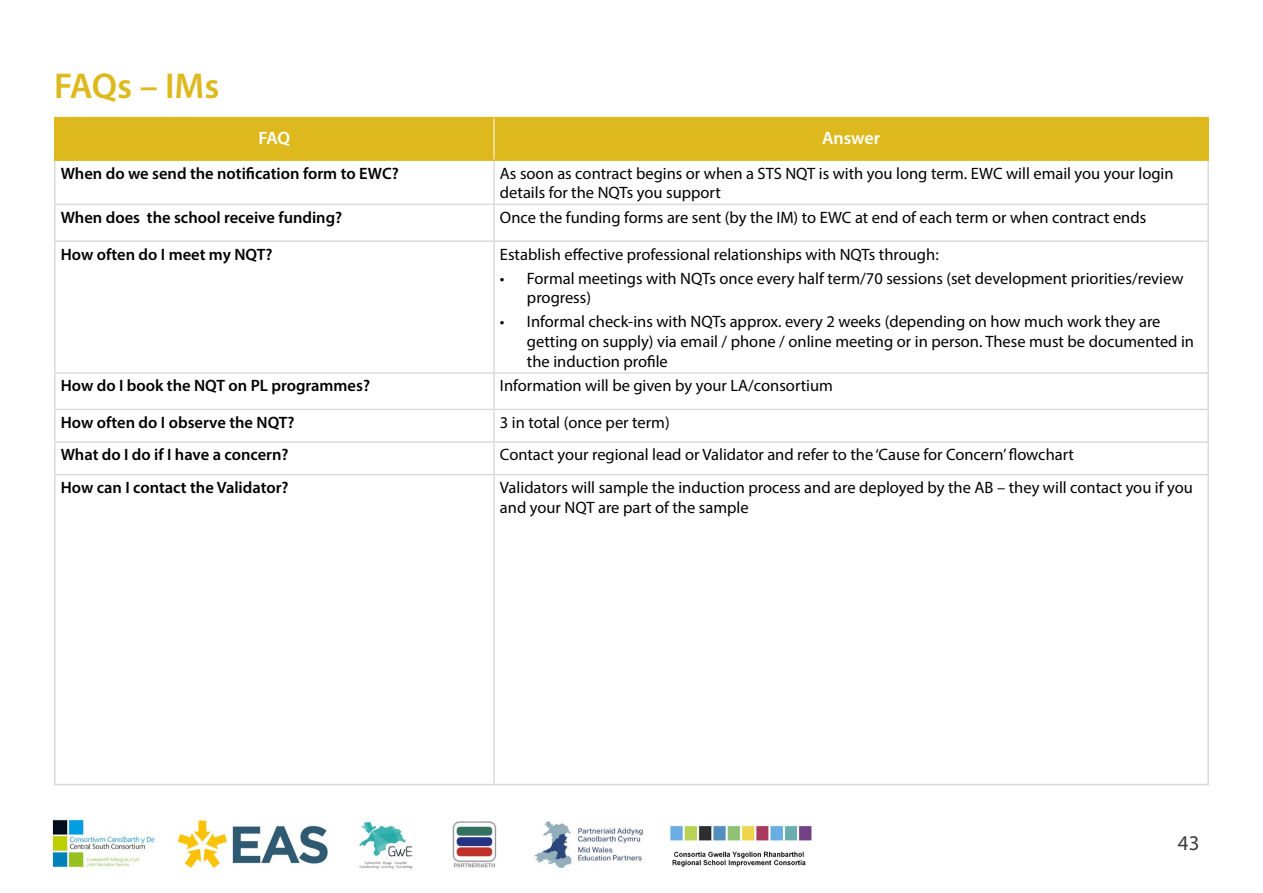
<style>
.page{position:relative;width:1263px;height:893px;background:#fff}
.page>*{position:absolute;margin:0;border:0;box-sizing:border-box;transform-origin:0 0}
.t1{font:600 36px "Myriad Pro";color:#ddb91d}
.t2{font:21px "Myriad Pro";color:#3c3c3b}
.t3{font:600 18px "Myriad Pro";letter-spacing:-.005em;color:#fff}
.t4{font:16.5px/19.8px "Myriad Pro";color:#000}
.t5{font:600 16.5px "Myriad Pro";color:#000}
</style>
<div class="page">
<img style="left:51px;top:819px;width:594px;height:53px">
<img style="left:670px;top:825px;width:142px;height:42px">
<div style="left:56px;top:118px;width:1151px;height:41px;background:#ddb91d"></div>
<hr style="left:54px;top:161px;width:2px;height:43px;background:#dadada">
<hr style="left:493px;top:161px;width:2px;height:43px;background:#dadada">
<hr style="left:1207px;top:161px;width:2px;height:43px;background:#dadada">
<hr style="left:54px;top:204px;width:440px;height:1px;background:#dadada">
<hr style="left:54px;top:205px;width:2px;height:35px;background:#dadada">
<hr style="left:494px;top:204px;width:715px;height:1px;background:#dadada">
<hr style="left:493px;top:205px;width:2px;height:35px;background:#dadada">
<hr style="left:1207px;top:205px;width:2px;height:35px;background:#dadada">
<hr style="left:54px;top:240px;width:440px;height:2px;background:#dadada">
<hr style="left:54px;top:242px;width:2px;height:130px;background:#dadada">
<hr style="left:494px;top:240px;width:715px;height:2px;background:#dadada">
<hr style="left:493px;top:242px;width:2px;height:130px;background:#dadada">
<hr style="left:1207px;top:242px;width:2px;height:130px;background:#dadada">
<hr style="left:54px;top:372px;width:440px;height:2px;background:#dadada">
<hr style="left:54px;top:374px;width:2px;height:35px;background:#dadada">
<hr style="left:494px;top:372px;width:715px;height:2px;background:#dadada">
<hr style="left:493px;top:374px;width:2px;height:35px;background:#dadada">
<hr style="left:1207px;top:374px;width:2px;height:35px;background:#dadada">
<hr style="left:54px;top:409px;width:440px;height:1px;background:#dadada">
<hr style="left:54px;top:410px;width:2px;height:31px;background:#dadada">
<hr style="left:494px;top:409px;width:715px;height:1px;background:#dadada">
<hr style="left:493px;top:410px;width:2px;height:31px;background:#dadada">
<hr style="left:1207px;top:410px;width:2px;height:31px;background:#dadada">
<hr style="left:54px;top:441px;width:440px;height:2px;background:#dadada">
<hr style="left:54px;top:443px;width:2px;height:31px;background:#dadada">
<hr style="left:494px;top:441px;width:715px;height:2px;background:#dadada">
<hr style="left:493px;top:443px;width:2px;height:31px;background:#dadada">
<hr style="left:1207px;top:443px;width:2px;height:31px;background:#dadada">
<hr style="left:54px;top:474px;width:440px;height:1px;background:#dadada">
<hr style="left:54px;top:475px;width:2px;height:309px;background:#dadada">
<hr style="left:494px;top:474px;width:715px;height:1px;background:#dadada">
<hr style="left:493px;top:475px;width:2px;height:309px;background:#dadada">
<hr style="left:1207px;top:475px;width:2px;height:309px;background:#dadada">
<hr style="left:54px;top:784px;width:440px;height:1px;background:#dadada">
<hr style="left:494px;top:784px;width:715px;height:1px;background:#dadada">
<hr style="left:54px;top:117px;width:440px;height:1px;background:#ddb91d">
<hr style="left:54px;top:118px;width:2px;height:41px;background:#ddb91d">
<hr style="left:494px;top:117px;width:715px;height:1px;background:#ddb91d">
<hr style="left:1207px;top:118px;width:2px;height:41px;background:#ddb91d">
<hr style="left:54px;top:159px;width:440px;height:2px;background:#ddb91d">
<hr style="left:494px;top:159px;width:715px;height:2px;background:#ddb91d">
<hr style="left:494px;top:118px;width:1px;height:41px;background:#fff">
<h1 class="t1" style="left:54px;top:63px;width:167px">FAQs – IMs</h1>
<p class="t3" style="left:259px;top:126px;width:33px">FAQ</p>
<p class="t3" style="left:822px;top:126px;width:60px">Answer</p>
<p class="t5" style="left:61px;top:162px;width:339px">When do we send the notification form to EWC?</p>
<p class="t4" style="left:500px;top:163px;width:675px">As soon as contract begins or when a STS NQT is with you long term. EWC will email you your login details for the NQTs you support</p>
<p class="t5" style="left:61px;top:207px;width:283px">When does the school receive funding?</p>
<p class="t4" style="left:500px;top:207px;width:648px">Once the funding forms are sent (by the IM) to EWC at end of each term or when contract ends</p>
<p class="t5" style="left:61px;top:243px;width:213px">How often do I meet my NQT?</p>
<p class="t4" style="left:500px;top:244px;width:440px">Establish effective professional relationships with NQTs through:</p>
<p class="t4" style="left:527px;top:268px;width:658px;text-indent:-27px">• Formal meetings with NQTs once every half term/70 sessions (set development priorities/review progress)</p>
<p class="t4" style="left:527px;top:312px;width:669px;text-indent:-27px">• Informal check-ins with NQTs approx. every 2 weeks (depending on how much work they are getting on supply) via email / phone / online meeting or in person. These must be documented in the induction profile</p>
<p class="t5" style="left:61px;top:375px;width:311px">How do I book the NQT on PL programmes?</p>
<p class="t4" style="left:500px;top:376px;width:334px">Information will be given by your LA/consortium</p>
<p class="t5" style="left:61px;top:412px;width:235px">How often do I observe the NQT?</p>
<p class="t4" style="left:500px;top:412px;width:171px">3 in total (once per term)</p>
<p class="t5" style="left:61px;top:444px;width:229px">What do I do if I have a concern?</p>
<p class="t4" style="left:500px;top:445px;width:576px">Contact your regional lead or Validator and refer to the ‘Cause for Concern’ flowchart</p>
<p class="t5" style="left:61px;top:477px;width:229px">How can I contact the Validator?</p>
<p class="t4" style="left:500px;top:477px;width:694px">Validators will sample the induction process and are deployed by the AB – they will contact you if you and your NQT are part of the sample</p>
<p class="t2" style="left:1178px;top:830px;width:23px">43</p>
</div>
